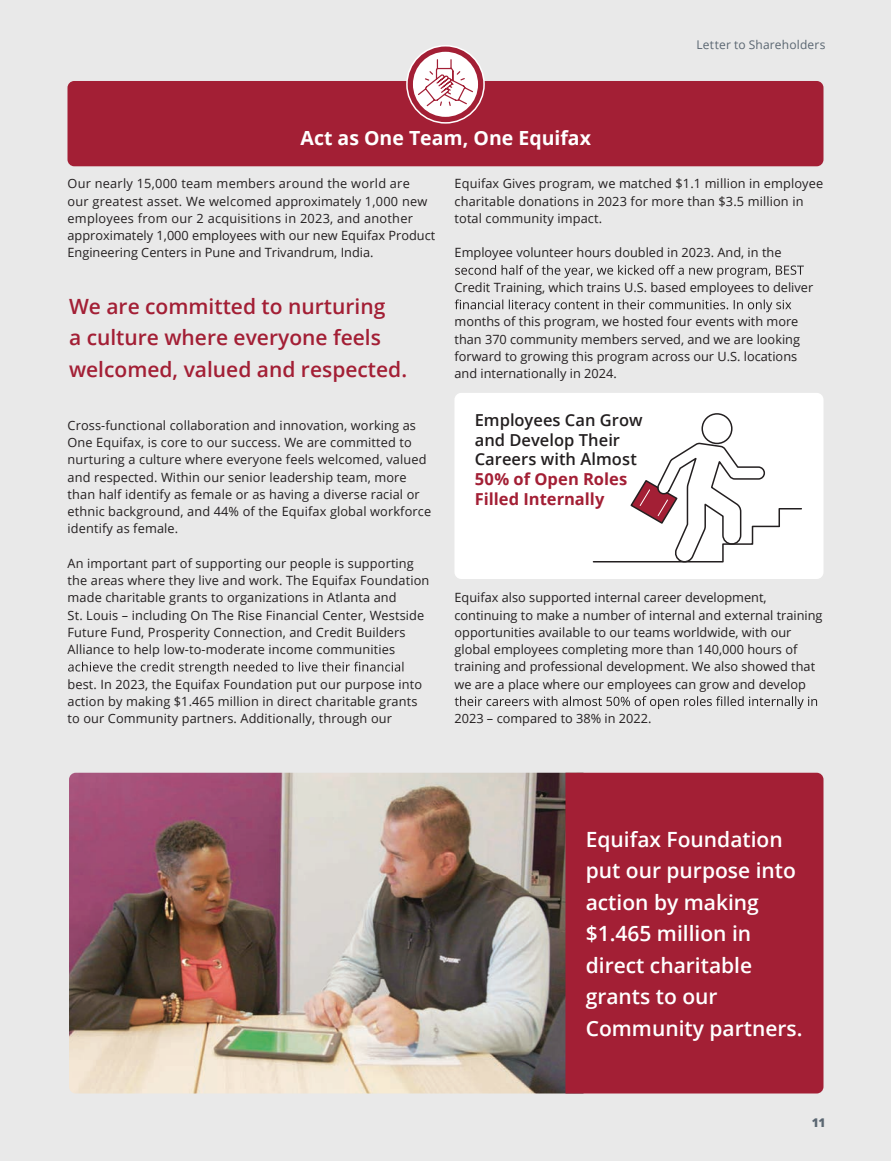
<style>
.page{position:relative;width:891px;height:1161px;background:#e9e9e9}
.page>*{position:absolute;margin:0;border:0;box-sizing:border-box;transform-origin:0 0}
.t1{font:600 21px/31.5px "Open Sans";color:#fff}
.t2{font:600 21px/31.5px "Open Sans";color:#a31f35}
.t3{font:700 19.5px "Open Sans";color:#fff}
.t4{font:600 16.5px/19.8px "Open Sans";color:#231f20}
.t5{font:12.75px/17.2px "Open Sans";letter-spacing:.01em;color:#231f20}
.t6{font:12px "Open Sans";letter-spacing:.015em;color:#5a6671}
.t7{font:800 12px "Open Sans";color:#5a6671}
.s1{font-weight:700;color:#a31f35}
</style>
<div class="page">
<svg style="left:68px;top:662px;width:335px;height:13px"></svg>
<svg style="left:455px;top:265px;width:349px;height:13px"></svg>
<svg style="left:455px;top:299px;width:336px;height:13px"></svg>
<svg style="left:455px;top:696px;width:362px;height:13px"></svg>
<div style="left:68px;top:81px;width:756px;height:85px;background:#a31f35;border-radius:7px"></div>
<div style="left:406px;top:45px;width:79px;height:79px;border:7px solid #fff;border-radius:50%"></div>
<svg style="left:410px;top:49px;width:71px;height:71px"></svg>
<div style="left:408px;top:47px;width:75px;height:75px;border:5px solid #a31f35;border-radius:50%"></div>
<svg style="left:417px;top:58px;width:57px;height:49px;background:#eed7db"></svg>
<img style="left:69px;top:773px;width:497px;height:321px">
<div style="left:566px;top:773px;width:258px;height:321px;background:#a31f35"></div>
<div style="left:454px;top:393px;width:370px;height:186px;background:#fff;border-radius:7px"></div>
<svg style="left:592px;top:413px;width:210px;height:150px"></svg>
<p class="t3" style="left:301px;top:124px;width:292px">Act as One Team, One Equifax</p>
<p class="t6" style="left:697px;top:37px;width:131px">Letter to Shareholders</p>
<p class="t5" style="left:67px;top:175px;width:369px">Our nearly 15,000 team members around the world are<br>our greatest asset. We welcomed approximately 1,000 new employees from our 2 acquisitions in 2023, and another approximately 1,000 employees with our new Equifax Product Engineering Centers in Pune and Trivandrum, India.</p>
<p class="t2" style="left:69px;top:290px;width:340px">We are committed to nurturing<br>a culture where everyone feels welcomed, valued and respected.</p>
<p class="t5" style="left:68px;top:416px;width:365px">Cross-functional collaboration and innovation, working as One Equifax, is core to our success. We are committed to nurturing a culture where everyone feels welcomed, valued and respected. Within our senior leadership team, more than half identify as female or as having a diverse racial or ethnic background, and 44% of the Equifax global workforce identify as female.</p>
<p class="t5" style="left:68px;top:554px;width:363px">An important part of supporting our people is supporting the areas where they live and work. The Equifax Foundation made charitable grants to organizations in Atlanta and<br>St. Louis – including On The Rise Financial Center, Westside Future Fund, Prosperity Connection, and Credit Builders Alliance to help low-to-moderate income communities</p>
<p class="t5" style="left:68px;top:675px;width:356px">best. In 2023, the Equifax Foundation put our purpose into action by making $1.465 million in direct charitable grants to our Community partners. Additionally, through our</p>
<p class="t5" style="left:455px;top:175px;width:370px">Equifax Gives program, we matched $1.1 million in employee charitable donations in 2023 for more than $3.5 million in total community impact.</p>
<p class="t5" style="left:455px;top:244px;width:328px">Employee volunteer hours doubled in 2023. And, in the</p>
<p class="t5" style="left:454px;top:278px;width:360px">Credit Training, which trains U.S. based employees to deliver</p>
<p class="t5" style="left:454px;top:313px;width:347px">months of this program, we hosted four events with more than 370 community members served, and we are looking forward to growing this program across our U.S. locations and internationally in 2024.</p>
<p class="t4" style="left:475px;top:410px;width:169px">Employees Can Grow and Develop Their<br>Careers with Almost<br><span class="s1">50% of Open Roles<br>Filled Internally</span></p>
<p class="t5" style="left:454px;top:589px;width:370px">Equifax also supported internal career development, continuing to make a number of internal and external training opportunities available to our teams worldwide, with our global employees completing more than 140,000 hours of training and professional development. We also showed that we are a place where our employees can grow and develop</p>
<p class="t5" style="left:454px;top:710px;width:199px">2023 – compared to 38% in 2022.</p>
<p class="t1" style="left:586px;top:823px;width:218px">Equifax Foundation put our purpose into action by making $1.465 million in direct charitable grants to our<br>Community partners.</p>
<p class="t7" style="left:812px;top:1114px;width:15px">11</p>
</div>
